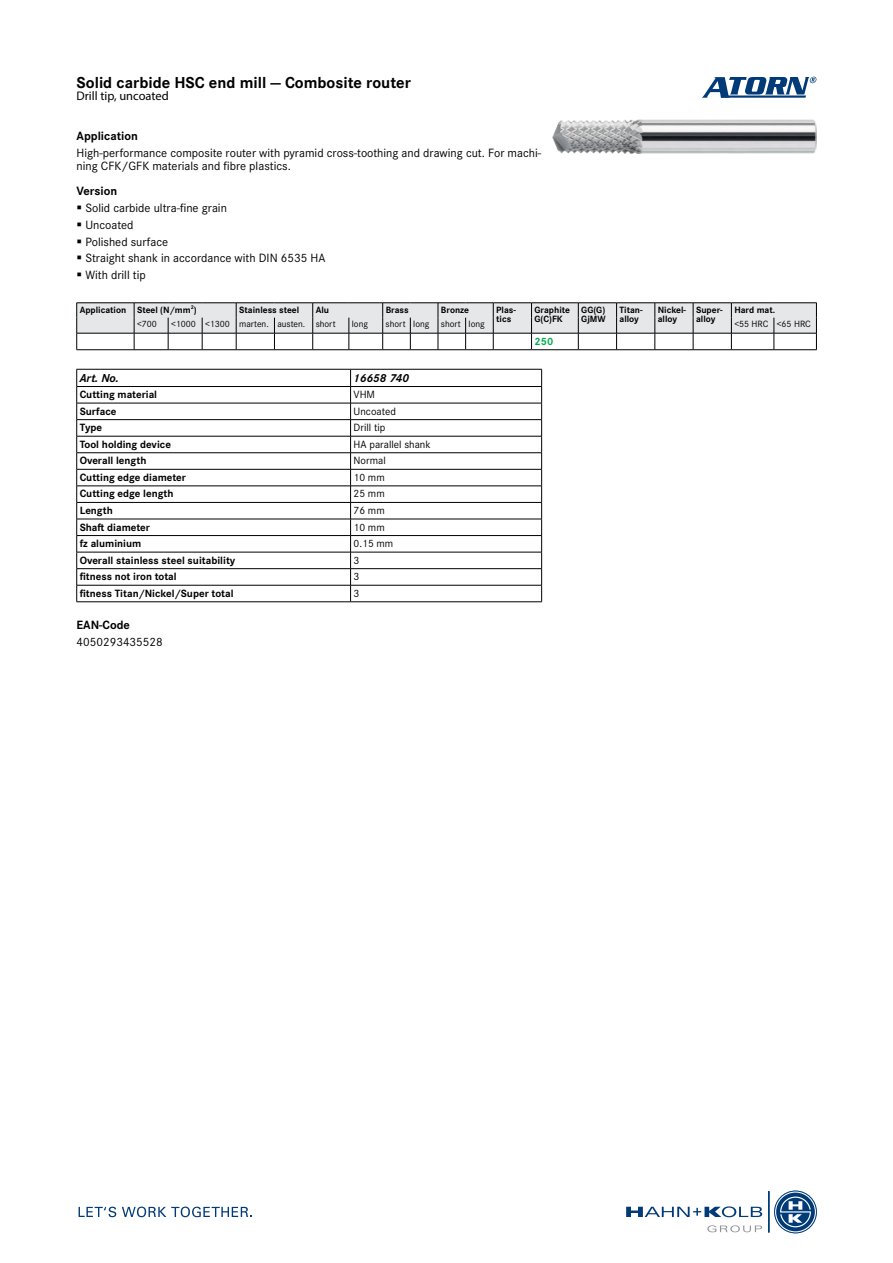
<style>
.page{position:relative;width:893px;height:1263px;background:#fff}
.page>*{position:absolute;margin:0;border:0;box-sizing:border-box;transform-origin:0 0}
.t1{font:700 16.5px "Corporate S Pro";color:#000}
.t2{font:12.45px/16.8px "Corporate S Pro";color:#000}
.t3{font:700 12.45px "Corporate S Pro";color:#000}
.t4{font:12.45px "Myriad Pro";color:#000}
.t5{font:italic 700 12px "Corporate S Pro";color:#000}
.t6{font:700 10.95px "Corporate S Pro";color:#000}
.t7{font:10.95px "Corporate S Pro";color:#000}
.t8{font:700 10.95px "Corporate S Pro";color:#00ab4e}
.t9{font:700 9.45px/9.4px "Corporate S Pro";color:#000}
.t10{font:9.45px "Corporate S Pro";color:#000}
</style>
<div class="page">
<img style="left:553px;top:119px;width:263px;height:35px">
<svg style="left:702px;top:77px;width:114px;height:21px"></svg>
<svg style="left:626px;top:1206px;width:136px;height:11px"></svg>
<hr style="left:768px;top:1191px;width:1px;height:41px;background:#003b78">
<svg style="left:775px;top:1191px;width:41px;height:42px"></svg>
<div style="left:774px;top:1191px;width:42px;height:42px;border:2px solid #fff;border-radius:50%"></div>
<div style="left:774px;top:1191px;width:42px;height:42px;border:1px solid #003b78;border-radius:50%"></div>
<svg style="left:707px;top:1225px;width:55px;height:7px"></svg>
<svg style="left:79px;top:1207px;width:37px;height:10px"></svg>
<svg style="left:122px;top:1206px;width:130px;height:11px"></svg>
<svg style="left:76px;top:303px;width:741px;height:47px"></svg>
<hr style="left:774px;top:349px;width:43px;height:1px;background:#000">
<hr style="left:77px;top:369px;width:274px;height:1px;background:#000">
<hr style="left:351px;top:369px;width:191px;height:1px;background:#000">
<hr style="left:77px;top:386px;width:274px;height:1px;background:#000">
<hr style="left:351px;top:386px;width:191px;height:1px;background:#000">
<hr style="left:77px;top:403px;width:274px;height:1px;background:#000">
<hr style="left:351px;top:403px;width:191px;height:1px;background:#000">
<hr style="left:77px;top:419px;width:274px;height:1px;background:#000">
<hr style="left:351px;top:419px;width:191px;height:1px;background:#000">
<hr style="left:77px;top:436px;width:274px;height:1px;background:#000">
<hr style="left:351px;top:436px;width:191px;height:1px;background:#000">
<hr style="left:77px;top:452px;width:274px;height:1px;background:#000">
<hr style="left:351px;top:452px;width:191px;height:1px;background:#000">
<hr style="left:77px;top:469px;width:274px;height:1px;background:#000">
<hr style="left:351px;top:469px;width:191px;height:1px;background:#000">
<hr style="left:77px;top:486px;width:274px;height:1px;background:#000">
<hr style="left:351px;top:486px;width:191px;height:1px;background:#000">
<hr style="left:77px;top:502px;width:274px;height:1px;background:#000">
<hr style="left:351px;top:502px;width:191px;height:1px;background:#000">
<hr style="left:77px;top:519px;width:274px;height:1px;background:#000">
<hr style="left:351px;top:519px;width:191px;height:1px;background:#000">
<hr style="left:77px;top:535px;width:274px;height:1px;background:#000">
<hr style="left:351px;top:535px;width:191px;height:1px;background:#000">
<hr style="left:77px;top:552px;width:274px;height:1px;background:#000">
<hr style="left:351px;top:552px;width:191px;height:1px;background:#000">
<hr style="left:77px;top:568px;width:274px;height:1px;background:#000">
<hr style="left:351px;top:568px;width:191px;height:1px;background:#000">
<hr style="left:77px;top:585px;width:274px;height:1px;background:#000">
<svg style="left:76px;top:369px;width:1px;height:233px"></svg>
<hr style="left:77px;top:601px;width:274px;height:1px;background:#000">
<hr style="left:351px;top:585px;width:191px;height:1px;background:#000">
<svg style="left:350px;top:369px;width:1px;height:233px"></svg>
<svg style="left:541px;top:369px;width:1px;height:232px"></svg>
<hr style="left:351px;top:601px;width:191px;height:1px;background:#000">
<h1 class="t1" style="left:77px;top:69px;width:336px">Solid carbide HSC end mill — Combosite router</h1>
<p class="t4" style="left:77px;top:88px;width:94px">Drill tip, uncoated</p>
<p class="t3" style="left:77px;top:126px;width:63px">Application</p>
<p class="t2" style="left:77px;top:146px;width:466px;line-height:12.5px">High-performance composite router with pyramid cross-toothing and drawing cut. For machi&shy;ning CFK/GFK materials and fibre plastics.</p>
<p class="t3" style="left:77px;top:181px;width:42px">Version</p>
<p class="t2" style="left:85px;top:198px;width:242px">Solid carbide ultra-fine grain<br>Uncoated<br>Polished surface<br>Straight shank in accordance with DIN 6535 HA<br>With drill tip</p>
<p class="t9" style="left:80px;top:304px;width:119px">Application Steel (N/mm<sup>2</sup>)</p>
<p class="t9" style="left:239px;top:304px;width:62px">Stainless steel</p>
<p class="t9" style="left:316px;top:304px;width:15px">Alu</p>
<p class="t9" style="left:386px;top:304px;width:25px">Brass</p>
<p class="t9" style="left:441px;top:304px;width:30px">Bronze</p>
<p class="t9" style="left:496px;top:304px;width:21px">Plas&shy;tics</p>
<p class="t9" style="left:534px;top:304px;width:37px">Graphite<br>G(C)FK</p>
<p class="t9" style="left:581px;top:304px;width:26px">GG(G)<br>GjMW</p>
<p class="t9" style="left:619px;top:304px;width:25px">Titan&shy;alloy</p>
<p class="t9" style="left:658px;top:304px;width:30px">Nickel&shy;alloy</p>
<p class="t9" style="left:696px;top:304px;width:28px">Super&shy;alloy</p>
<p class="t9" style="left:734px;top:304px;width:42px">Hard mat.</p>
<p class="t10" style="left:137px;top:317px;width:21px">&lt;700</p>
<p class="t10" style="left:171px;top:317px;width:166px">&lt;1000 &lt;1300 marten. austen. short</p>
<p class="t10" style="left:352px;top:317px;width:18px">long</p>
<p class="t10" style="left:386px;top:317px;width:101px">short long short long</p>
<p class="t10" style="left:734px;top:317px;width:78px">&lt;55 HRC &lt;65 HRC</p>
<p class="t8" style="left:534px;top:332px;width:20px">250</p>
<p class="t5" style="left:80px;top:368px;width:41px">Art. No.</p>
<p class="t5" style="left:354px;top:368px;width:57px">16658 740</p>
<p class="t6" style="left:80px;top:386px;width:79px">Cutting material</p>
<p class="t7" style="left:354px;top:386px;width:23px">VHM</p>
<p class="t6" style="left:80px;top:402px;width:38px">Surface</p>
<p class="t7" style="left:354px;top:403px;width:44px">Uncoated</p>
<p class="t6" style="left:80px;top:419px;width:24px">Type</p>
<p class="t7" style="left:354px;top:420px;width:33px">Drill tip</p>
<p class="t6" style="left:80px;top:435px;width:93px">Tool holding device</p>
<p class="t7" style="left:354px;top:436px;width:79px">HA parallel shank</p>
<p class="t6" style="left:80px;top:452px;width:68px">Overall length</p>
<p class="t7" style="left:354px;top:453px;width:34px">Normal</p>
<p class="t6" style="left:80px;top:469px;width:108px">Cutting edge diameter</p>
<p class="t7" style="left:354px;top:469px;width:33px">10 mm</p>
<p class="t6" style="left:80px;top:485px;width:95px">Cutting edge length</p>
<p class="t7" style="left:354px;top:486px;width:33px">25 mm</p>
<p class="t6" style="left:80px;top:502px;width:35px">Length</p>
<p class="t7" style="left:354px;top:502px;width:33px">76 mm</p>
<p class="t6" style="left:80px;top:518px;width:72px">Shaft diameter</p>
<p class="t7" style="left:354px;top:519px;width:33px">10 mm</p>
<p class="t6" style="left:80px;top:535px;width:63px">fz aluminium</p>
<p class="t7" style="left:354px;top:535px;width:41px">0.15 mm</p>
<p class="t6" style="left:80px;top:551px;width:157px">Overall stainless steel suitability</p>
<p class="t7" style="left:354px;top:552px;width:7px">3</p>
<p class="t6" style="left:80px;top:568px;width:99px">fitness not iron total</p>
<p class="t7" style="left:354px;top:569px;width:7px">3</p>
<p class="t6" style="left:80px;top:584px;width:155px">fitness Titan/Nickel/Super total</p>
<p class="t7" style="left:354px;top:585px;width:7px">3</p>
<p class="t3" style="left:77px;top:615px;width:55px">EAN-Code</p>
<p class="t2" style="left:77px;top:633px;width:88px">4050293435528</p>
</div>
